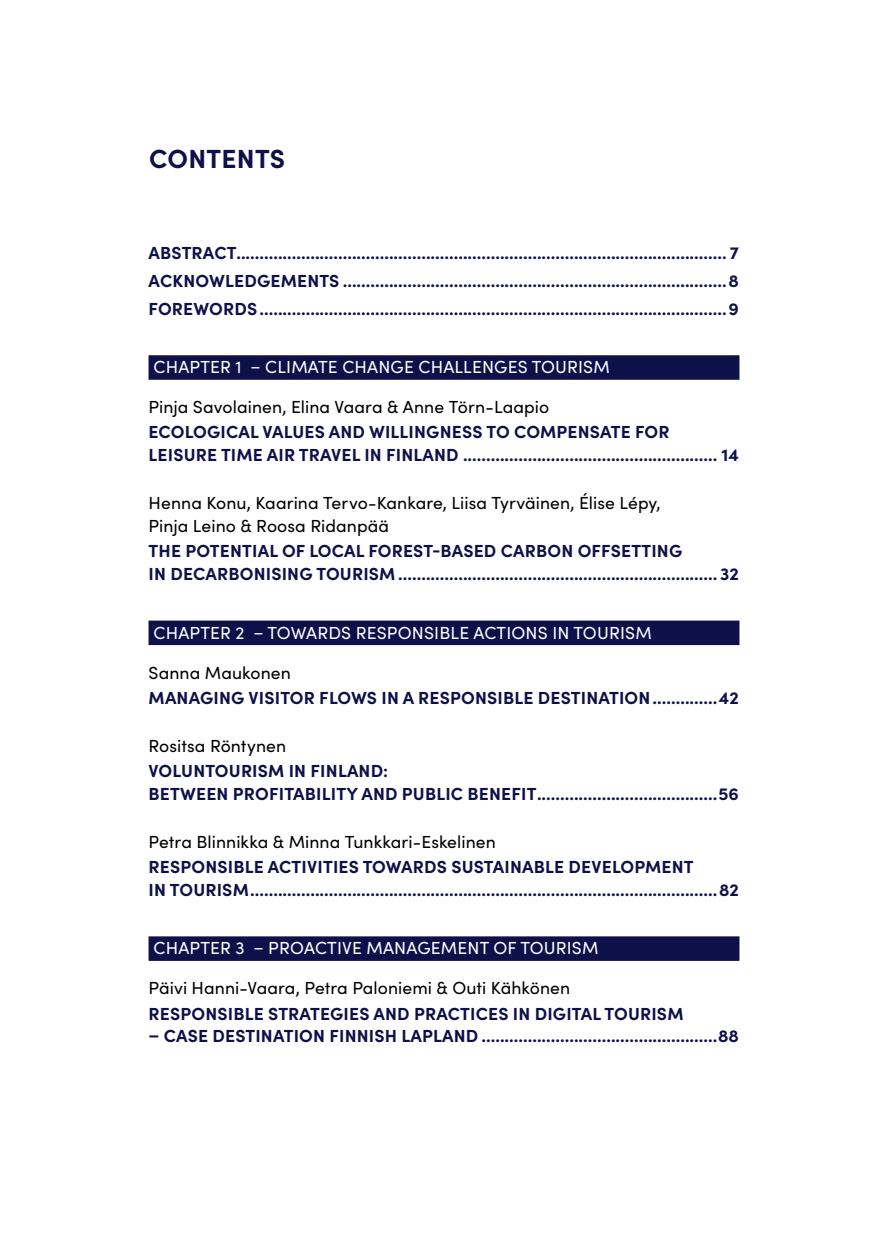
<style>
.page{position:relative;width:874px;height:1241px;background:#fff}
.page>*{position:absolute;margin:0;border:0;box-sizing:border-box;transform-origin:0 0}
.t1{font:700 26.25px "Sofia Pro";letter-spacing:.01em;color:#0d1049}
.sis1{font:700 17.5px/22.8px "Sofia Pro";letter-spacing:.01em;color:#0d1049}
.t2{font:17.5px/22.8px "Sofia Pro";letter-spacing:.005em;color:#000}
.t3{font:17.5px "Sofia Pro";letter-spacing:.01em;color:#fff}
</style>
<div class="page">
<div style="left:148px;top:355px;width:591px;height:25px;background:#0d1049"></div>
<div style="left:148px;top:620px;width:591px;height:25px;background:#0d1049"></div>
<div style="left:148px;top:936px;width:591px;height:24px;background:#0d1049"></div>
<p class="t1" style="left:149px;top:138px;width:137px">CONTENTS</p>
<p class="sis1" style="left:148px;top:240px;width:591px">ABSTRACT.......................................................................................................... 7</p>
<p class="sis1" style="left:148px;top:268px;width:591px">ACKNOWLEDGEMENTS ...................................................................................8</p>
<p class="sis1" style="left:148px;top:296px;width:591px">FOREWORDS.....................................................................................................9</p>
<p class="t3" style="left:153px;top:354px;width:457px">CHAPTER 1 – CLIMATE CHANGE CHALLENGES TOURISM</p>
<p class="t2" style="left:148px;top:394px;width:402px">Pinja Savolainen, Elina Vaara &amp; Anne Törn-Laapio</p>
<p class="sis1" style="left:148px;top:419px;width:591px">ECOLOGICAL VALUES AND WILLINGNESS TO COMPENSATE FOR<br>LEISURE TIME AIR TRAVEL IN FINLAND ....................................................... 14</p>
<p class="t2" style="left:148px;top:490px;width:513px">Henna Konu, Kaarina Tervo-Kankare, Liisa Tyrväinen, Élise Lépy,<br>Pinja Leino &amp; Roosa Ridanpää</p>
<p class="sis1" style="left:148px;top:538px;width:591px">THE POTENTIAL OF LOCAL FOREST-BASED CARBON OFFSETTING<br>IN DECARBONISING TOURISM ..................................................................... 32</p>
<p class="t3" style="left:153px;top:619px;width:499px">CHAPTER 2 – TOWARDS RESPONSIBLE ACTIONS IN TOURISM</p>
<p class="t2" style="left:148px;top:660px;width:144px">Sanna Maukonen</p>
<p class="sis1" style="left:148px;top:684px;width:591px">MANAGING VISITOR FLOWS IN A RESPONSIBLE DESTINATION..............42</p>
<p class="t2" style="left:148px;top:733px;width:139px">Rositsa Röntynen</p>
<p class="sis1" style="left:148px;top:758px;width:591px">VOLUNTOURISM IN FINLAND:<br>BETWEEN PROFITABILITY AND PUBLIC BENEFIT.......................................56</p>
<p class="t2" style="left:148px;top:829px;width:348px">Petra Blinnikka &amp; Minna Tunkkari-Eskelinen</p>
<p class="sis1" style="left:148px;top:854px;width:591px">RESPONSIBLE ACTIVITIES TOWARDS SUSTAINABLE DEVELOPMENT<br>IN TOURISM.....................................................................................................82</p>
<p class="t3" style="left:153px;top:935px;width:446px">CHAPTER 3 – PROACTIVE MANAGEMENT OF TOURISM</p>
<p class="t2" style="left:148px;top:975px;width:423px">Päivi Hanni-Vaara, Petra Paloniemi &amp; Outi Kähkönen</p>
<p class="sis1" style="left:148px;top:1000px;width:536px">RESPONSIBLE STRATEGIES AND PRACTICES IN DIGITAL TOURISM</p>
<p class="sis1" style="left:148px;top:1023px;width:591px">– CASE DESTINATION FINNISH LAPLAND ...................................................88</p>
</div>
